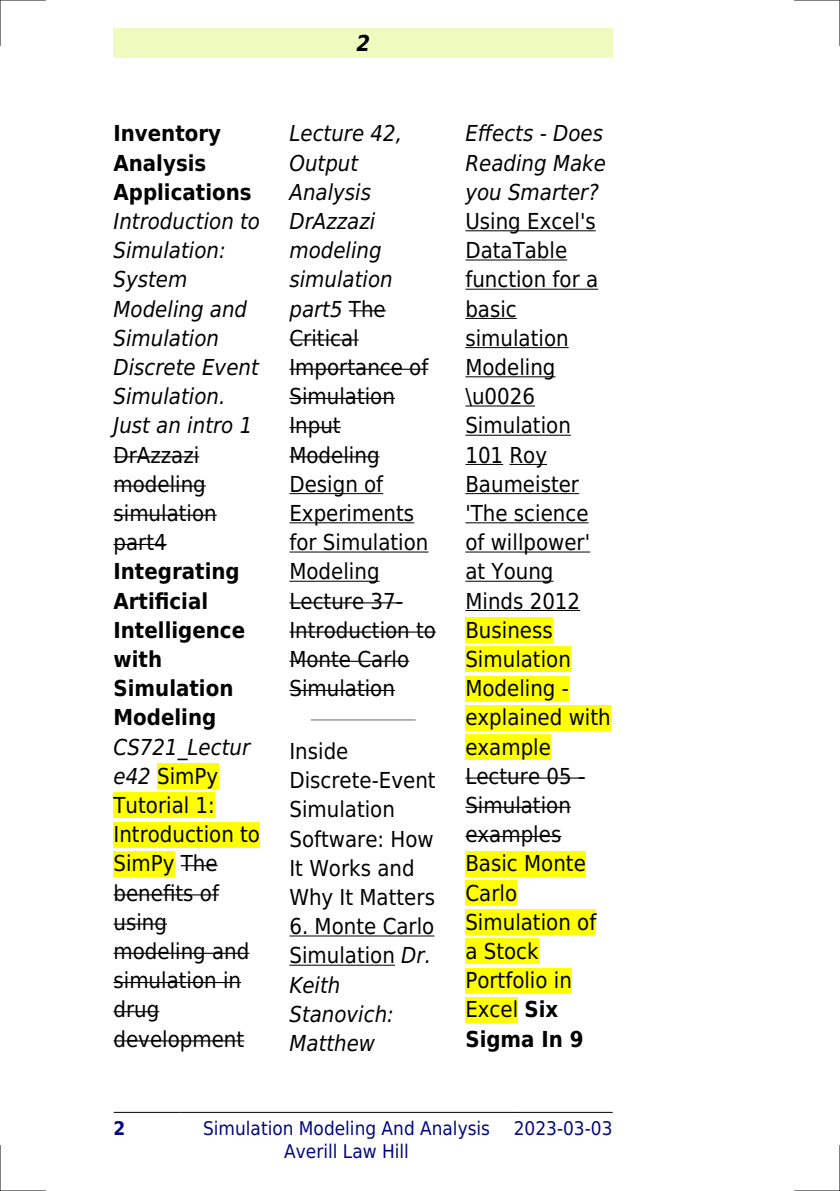
<style>
.page{position:relative;width:840px;height:1191px;background:#fff}
.page>*{position:absolute;margin:0;border:0;box-sizing:border-box;transform-origin:0 0}
.t1{font:22px/29.2px "DejaVu Sans Condensed";color:#000}
.t2{font:italic 22px/29.2px "DejaVu Sans Condensed";color:#000}
.t3{font:700 22px/29.2px "DejaVu Sans Condensed";color:#000}
.t4{font:italic 700 22px "DejaVu Sans Condensed";color:#000}
.t5{font:18.8px/22.6px "DejaVu Sans Condensed";color:#000880;text-align:center}
.t6{font:700 18.8px "DejaVu Sans Condensed";color:#000880}
.s1{font-style:italic}
.s2{font-style:normal}
.s3{font-weight:700}
</style>
<div class="page">
<div style="left:113px;top:28px;width:499px;height:30px;background:#effbbe"></div>
<hr style="left:114px;top:1112px;width:65px;height:1px;background:#000">
<hr style="left:180px;top:1112px;width:333px;height:1px;background:#000">
<hr style="left:514px;top:1112px;width:98px;height:1px;background:#000">
<hr style="left:113px;top:456px;width:86px;height:1px;background:#000">
<hr style="left:113px;top:485px;width:93px;height:1px;background:#000">
<hr style="left:113px;top:515px;width:104px;height:1px;background:#000">
<hr style="left:113px;top:544px;width:54px;height:1px;background:#000">
<div style="left:157px;top:763px;width:61px;height:26px;background:#ff0"></div>
<div style="left:113px;top:792px;width:102px;height:26px;background:#ff0"></div>
<div style="left:113px;top:821px;width:147px;height:26px;background:#ff0"></div>
<div style="left:113px;top:851px;width:61px;height:25px;background:#ff0"></div>
<hr style="left:181px;top:865px;width:36px;height:1px;background:#000">
<hr style="left:113px;top:894px;width:106px;height:1px;background:#000">
<hr style="left:113px;top:923px;width:54px;height:1px;background:#000">
<hr style="left:113px;top:952px;width:136px;height:2px;background:#000">
<hr style="left:113px;top:982px;width:128px;height:1px;background:#000">
<hr style="left:113px;top:1011px;width:46px;height:1px;background:#000">
<hr style="left:113px;top:1040px;width:131px;height:1px;background:#000">
<hr style="left:349px;top:310px;width:36px;height:1px;background:#000">
<hr style="left:289px;top:339px;width:69px;height:1px;background:#000">
<hr style="left:289px;top:369px;width:139px;height:1px;background:#000">
<hr style="left:289px;top:398px;width:106px;height:1px;background:#000">
<hr style="left:289px;top:427px;width:51px;height:1px;background:#000">
<hr style="left:289px;top:456px;width:90px;height:1px;background:#000">
<hr style="left:289px;top:493px;width:94px;height:1px;background:#000">
<hr style="left:289px;top:522px;width:125px;height:1px;background:#000">
<hr style="left:289px;top:551px;width:139px;height:1px;background:#000">
<hr style="left:289px;top:581px;width:90px;height:1px;background:#000">
<hr style="left:289px;top:602px;width:113px;height:1px;background:#000">
<hr style="left:289px;top:631px;width:147px;height:1px;background:#000">
<hr style="left:289px;top:660px;width:120px;height:2px;background:#000">
<hr style="left:289px;top:690px;width:106px;height:1px;background:#000">
<hr style="left:311px;top:719px;width:103px;height:1px;background:#999">
<hr style="left:289px;top:935px;width:145px;height:1px;background:#000">
<hr style="left:289px;top:964px;width:106px;height:1px;background:#000">
<hr style="left:465px;top:230px;width:130px;height:1px;background:#000">
<hr style="left:465px;top:259px;width:102px;height:1px;background:#000">
<hr style="left:465px;top:289px;width:133px;height:1px;background:#000">
<hr style="left:465px;top:318px;width:51px;height:1px;background:#000">
<hr style="left:465px;top:347px;width:103px;height:1px;background:#000">
<hr style="left:465px;top:376px;width:90px;height:1px;background:#000">
<hr style="left:465px;top:405px;width:69px;height:1px;background:#000">
<hr style="left:465px;top:435px;width:105px;height:1px;background:#000">
<hr style="left:465px;top:464px;width:38px;height:1px;background:#000">
<hr style="left:509px;top:464px;width:37px;height:1px;background:#000">
<hr style="left:465px;top:493px;width:113px;height:1px;background:#000">
<hr style="left:465px;top:522px;width:123px;height:1px;background:#000">
<hr style="left:465px;top:551px;width:125px;height:1px;background:#000">
<hr style="left:465px;top:581px;width:88px;height:1px;background:#000">
<hr style="left:465px;top:610px;width:115px;height:1px;background:#000">
<div style="left:465px;top:617px;width:87px;height:26px;background:#ff0"></div>
<div style="left:465px;top:646px;width:105px;height:26px;background:#ff0"></div>
<div style="left:465px;top:676px;width:103px;height:25px;background:#ff0"></div>
<div style="left:465px;top:705px;width:145px;height:25px;background:#ff0"></div>
<div style="left:465px;top:734px;width:85px;height:26px;background:#ff0"></div>
<hr style="left:465px;top:777px;width:120px;height:1px;background:#000">
<hr style="left:465px;top:806px;width:105px;height:2px;background:#000">
<hr style="left:465px;top:836px;width:96px;height:1px;background:#000">
<div style="left:465px;top:851px;width:120px;height:25px;background:#ff0"></div>
<div style="left:465px;top:880px;width:52px;height:25px;background:#ff0"></div>
<div style="left:465px;top:909px;width:131px;height:26px;background:#ff0"></div>
<div style="left:465px;top:938px;width:73px;height:26px;background:#ff0"></div>
<div style="left:465px;top:967px;width:106px;height:26px;background:#ff0"></div>
<div style="left:465px;top:997px;width:53px;height:25px;background:#ff0"></div>
<hr style="left:0;top:0;width:45px;height:1px;background:#000">
<hr style="left:794px;top:0;width:45px;height:1px;background:#000">
<hr style="left:0;top:1190px;width:45px;height:1px;background:#000">
<hr style="left:794px;top:1190px;width:45px;height:1px;background:#000">
<hr style="left:0;top:0;width:1px;height:45px;background:#000">
<hr style="left:0;top:1145px;width:1px;height:46px;background:#000">
<hr style="left:839px;top:0;width:1px;height:45px;background:#000">
<hr style="left:839px;top:1145px;width:1px;height:46px;background:#000">
<p class="t4" style="left:356px;top:30px;width:15px">2</p>
<p class="t3" style="left:113px;top:119px;width:140px">Inventory<br>Analysis<br>Applications</p>
<p class="t2" style="left:113px;top:207px;width:148px">Introduction to<br>Simulation:<br>System<br>Modeling and<br>Simulation<br>Discrete Event<br>Simulation.<br>Just an intro 1</p>
<p class="t1" style="left:113px;top:440px;width:105px">DrAzzazi modeling simulation part4</p>
<p class="t3" style="left:113px;top:557px;width:133px">Integrating<br>Artificial<br>Intelligence with<br>Simulation<br>Modeling</p>
<p class="t1" style="left:113px;top:732px;width:148px"><span class="s1">CS721_Lectur e42</span> SimPy<br>Tutorial 1:<br>Introduction to<br>SimPy The benefits of using modeling and simulation in drug development</p>
<p class="t1" style="left:289px;top:119px;width:148px"><span class="s1">Lecture 42,<br>Output<br>Analysis<br>DrAzzazi modeling simulation part5</span> The<br>Critical<br>Importance of<br>Simulation<br>Input<br>Modeling<br>Design of<br>Experiments for Simulation<br>Modeling<br>Lecture 37-<br>Introduction to<br>Monte Carlo<br>Simulation</p>
<p class="t1" style="left:289px;top:736px;width:148px">Inside<br>Discrete-Event<br>Simulation<br>Software: How<br>It Works and<br>Why It Matters</p>
<p class="t2" style="left:289px;top:912px;width:146px"><span class="s2">6. Monte Carlo<br>Simulation</span> Dr.<br>Keith<br>Stanovich:<br>Matthew</p>
<p class="t2" style="left:465px;top:119px;width:142px">Effects - Does<br>Reading Make you Smarter?</p>
<p class="t1" style="left:465px;top:207px;width:147px">Using Excel's<br>DataTable function for a basic simulation<br>Modeling \u0026<br>Simulation<br>101 Roy<br>Baumeister 'The science of willpower' at Young<br>Minds 2012<br>Business<br>Simulation<br>Modeling - explained with example<br>Lecture 05 -<br>Simulation examples<br>Basic Monte<br>Carlo<br>Simulation of a Stock<br>Portfolio in<br>Excel <span class="s3">Six<br>Sigma In 9</span></p>
<p class="t6" style="left:113px;top:1117px;width:13px">2</p>
<p class="t5" style="left:203px;top:1117px;width:288px">Simulation Modeling And Analysis<br>Averill Law Hill</p>
<p class="t5" style="left:513px;top:1117px;width:100px">2023-03-03</p>
</div>
